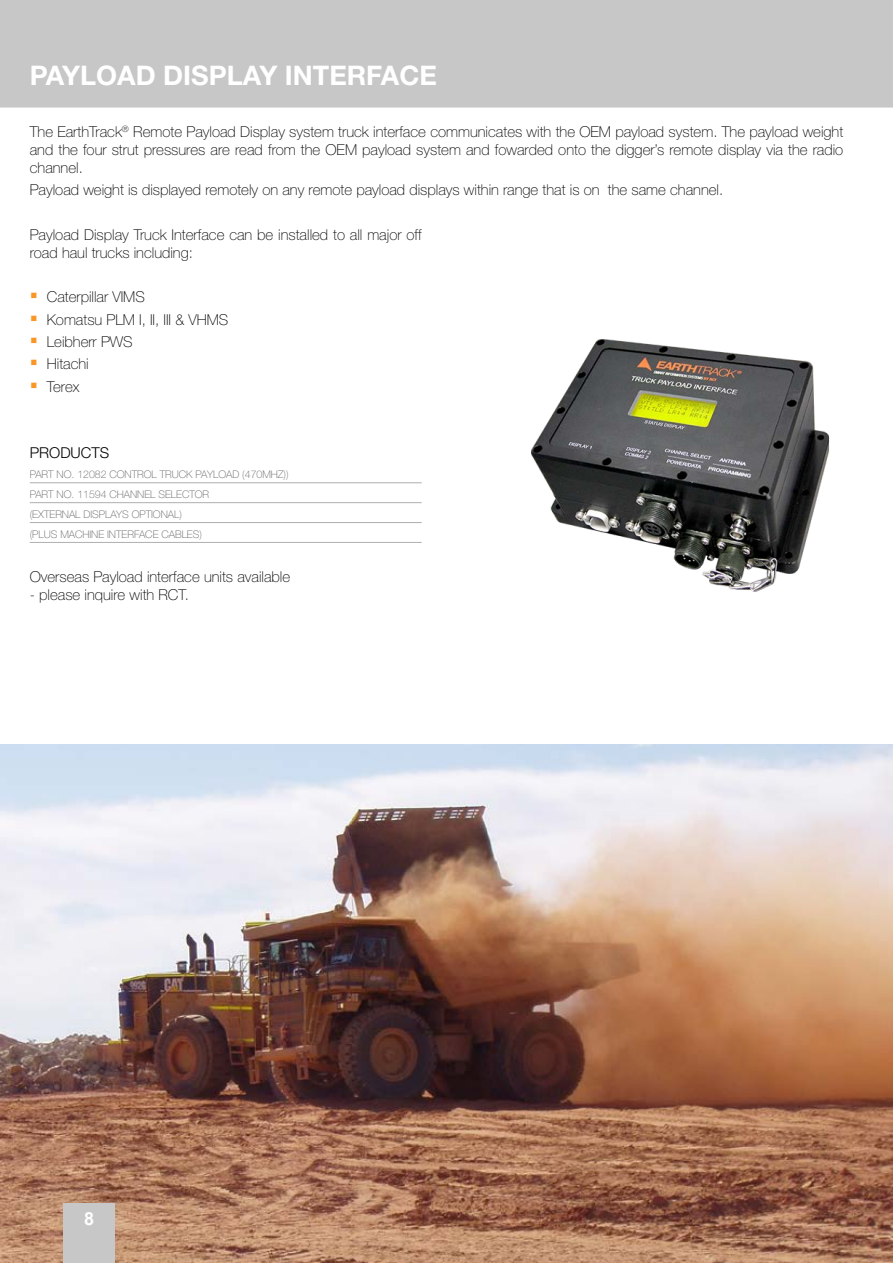
<style>
.page{position:relative;width:893px;height:1263px;background:#fff}
.page>*{position:absolute;margin:0;border:0;box-sizing:border-box;transform-origin:0 0}
.t1{font:700 27px "Helvetica Neue LT Std";color:#fff}
.t2{font:700 18px "Arial";color:#fff}
.t3{font:100 15px/22.2px "Helvetica Neue LT Std";color:#000}
.t4{font:300 15px "Helvetica Neue LT Std";color:#000}
.t5{font:100 10.5px/20px "Helvetica Neue LT Std";color:#5f6062}
</style>
<div class="page">
<div style="left:0;top:0;width:893px;height:108px;background:#c7c7c8"></div>
<img style="left:0;top:745px;width:893px;height:518px">
<img style="left:531px;top:339px;width:299px;height:253px">
<div style="left:64px;top:1203px;width:51px;height:60px;background:#c7c7c8"></div>
<hr style="left:30px;top:482px;width:392px;height:1px;background:#afafb0">
<hr style="left:30px;top:502px;width:392px;height:1px;background:#afafb0">
<hr style="left:30px;top:522px;width:392px;height:1px;background:#afafb0">
<hr style="left:30px;top:542px;width:392px;height:1px;background:#afafb0">
<h1 class="t1" style="left:30px;top:59px;width:409px">PAYLOAD DISPLAY INTERFACE</h1>
<p class="t3" style="left:30px;top:123px;width:815px;line-height:18px;text-align:justify">The EarthTrack<sup>®</sup> Remote Payload Display system truck interface communicates with the OEM payload system. The payload weight and the four strut pressures are read from the OEM payload system and fowarded onto the digger’s remote display via the radio channel.</p>
<p class="t3" style="left:30px;top:179px;width:695px">Payload weight is displayed remotely on any remote payload displays within range that is on the same channel.</p>
<p class="t3" style="left:30px;top:226px;width:393px;line-height:18px">Payload Display Truck Interface can be installed to all major off road haul trucks including:</p>
<p class="t3" style="left:47px;top:286px;width:183px">Caterpillar VIMS<br>Komatsu PLM I, II, III &amp; VHMS<br>Leibherr PWS<br>Hitachi<br>Terex</p>
<p class="t4" style="left:30px;top:444px;width:81px">PRODUCTS</p>
<p class="t5" style="left:30px;top:464px;width:260px">PART NO. 12082 CONTROL TRUCK PAYLOAD (470MHZ))<br>PART NO. 11594 CHANNEL SELECTOR<br>(EXTERNAL DISPLAYS OPTIONAL)<br>(PLUS MACHINE INTERFACE CABLES)</p>
<p class="t3" style="left:30px;top:566px;width:262px">Overseas Payload interface units available</p>
<p class="t3" style="left:30px;top:584px;width:161px">- please inquire with RCT.</p>
<p class="t2" style="left:84px;top:1206px;width:12px">8</p>
</div>
